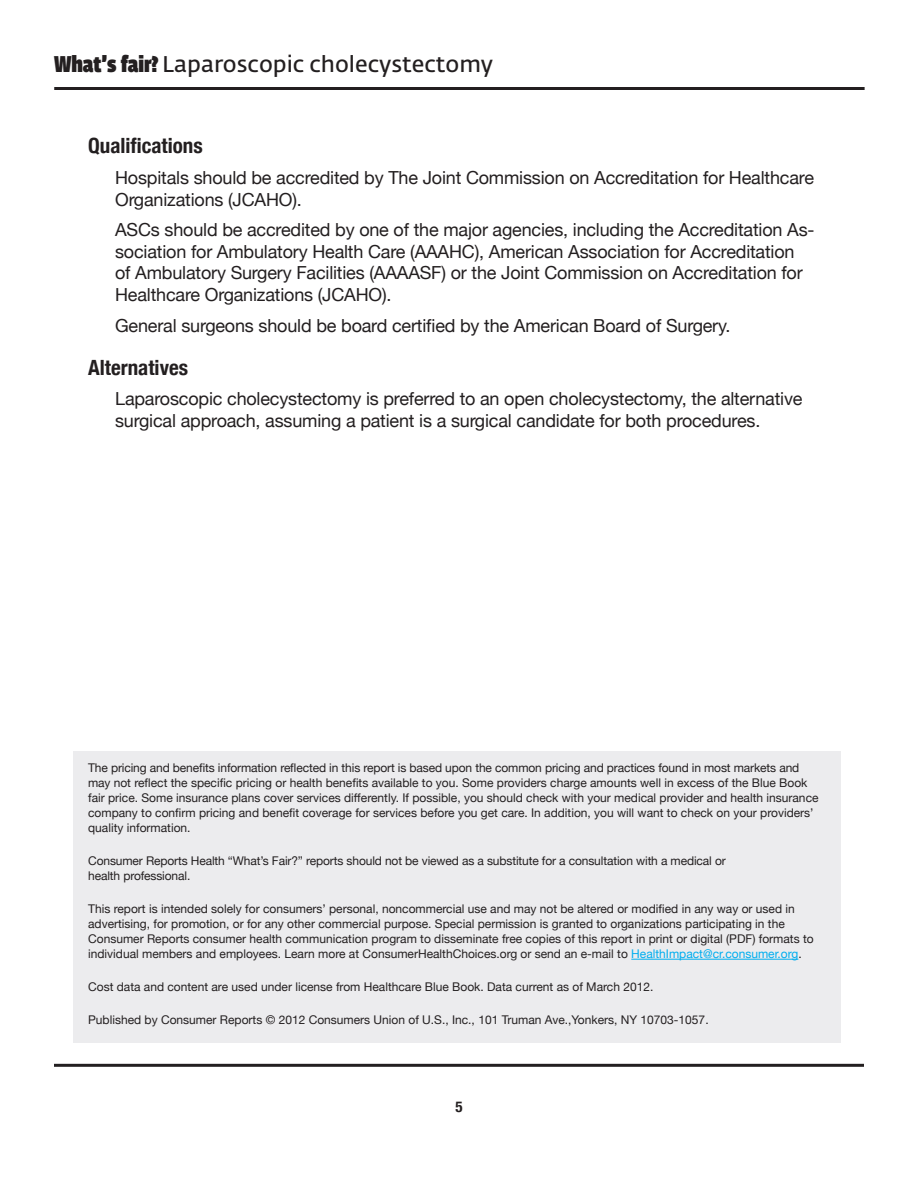
<style>
.page{position:relative;width:918px;height:1188px;background:#fff}
.page>*{position:absolute;margin:0;border:0;box-sizing:border-box;transform-origin:0 0}
.t1{font:600 22.5px "Fedra Sans Alt Pro";color:#231f20}
.Section_header{font:700 condensed 21px "Helvetica Neue";color:#231f20}
.Body_text{font:700 condensed 21px "Helvetica Neue";color:#231f20}
.Body_text-2{font:18px/21.6px "Helvetica Neue";letter-spacing:-.01em;color:#231f20}
.t2{font:700 condensed 15px "Helvetica Neue";color:#231f20}
.Section_header-2{font:12px/15px "Helvetica Neue";color:#231f20}
.s1{font-family:"Fe Sa Dis Heavy Cond";font-weight:400}
.s2{color:#00aeef}
</style>
<div class="page">
<div style="left:74px;top:751px;width:767px;height:292px;background:#ececee"></div>
<hr style="left:54px;top:1064px;width:810px;height:3px;background:#231f20">
<hr style="left:54px;top:87px;width:811px;height:3px;background:#231f20">
<hr style="left:631px;top:959px;width:167px;height:1px;background:#00aeef">
<p class="t1" style="left:54px;top:50px;width:441px"><span class="s1">What’s fair?</span> Laparoscopic cholecystectomy</p>
<p class="Section_header" style="left:88px;top:128px;width:116px">Qualifications</p>
<p class="Body_text-2" style="left:115px;top:166px;width:700px">Hospitals should be accredited by The Joint Commission on Accreditation for Healthcare<br>Organizations (JCAHO).</p>
<p class="Body_text-2" style="left:115px;top:218px;width:701px">ASCs should be accredited by one of the major agencies, including the Accreditation As&shy;sociation for Ambulatory Health Care (AAAHC), American Association for Accreditation of Ambulatory Surgery Facilities (AAAASF) or the Joint Commission on Accreditation for Healthcare Organizations (JCAHO).</p>
<p class="Body_text-2" style="left:115px;top:313px;width:617px">General surgeons should be board certified by the American Board of Surgery.</p>
<p class="Body_text" style="left:88px;top:350px;width:101px">Alternatives</p>
<p class="Body_text-2" style="left:115px;top:387px;width:689px">Laparoscopic cholecystectomy is preferred to an open cholecystectomy, the alternative surgical approach, assuming a patient is a surgical candidate for both procedures.</p>
<p class="Section_header-2" style="left:88px;top:759px;width:732px">The pricing and benefits information reflected in this report is based upon the common pricing and practices found in most markets and may not reflect the specific pricing or health benefits available to you. Some providers charge amounts well in excess of the Blue Book fair price. Some insurance plans cover services differently. If possible, you should check with your medical provider and health insurance company to confirm pricing and benefit coverage for services before you get care. In addition, you will want to check on your providers’ quality information.</p>
<p class="Section_header-2" style="left:88px;top:852px;width:639px">Consumer Reports Health “What’s Fair?” reports should not be viewed as a substitute for a consultation with a medical or health professional.</p>
<p class="Section_header-2" style="left:88px;top:900px;width:727px">This report is intended solely for consumers’ personal, noncommercial use and may not be altered or modified in any way or used in advertising, for promotion, or for any other commercial purpose. Special permission is granted to organizations participating in the Consumer Reports consumer health communication program to disseminate free copies of this report in print or digital (PDF) formats to individual members and employees. Learn more at ConsumerHealthChoices.org or send an e-mail to <span class="s2">HealthImpact@cr.consumer.org</span>.</p>
<p class="Section_header-2" style="left:88px;top:978px;width:567px">Cost data and content are used under license from Healthcare Blue Book. Data current as of March 2012.</p>
<p class="Section_header-2" style="left:88px;top:1011px;width:622px">Published by Consumer Reports © 2012 Consumers Union of U.S., Inc., 101 Truman Ave.,Yonkers, NY 10703-1057.</p>
<p class="t2" style="left:455px;top:1094px;width:9px">5</p>
</div>
